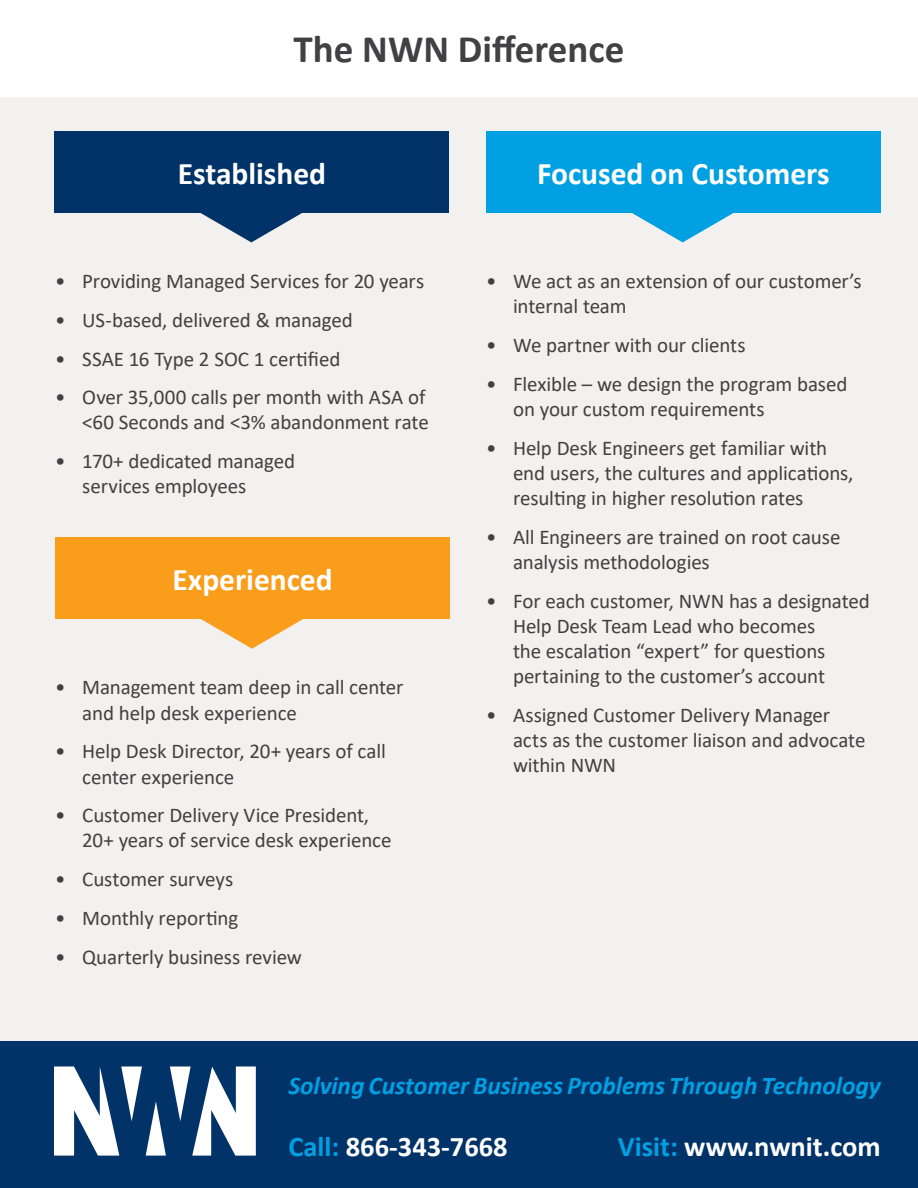
<style>
.page{position:relative;width:918px;height:1188px;background:#f3f1ef}
.page>*{position:absolute;margin:0;border:0;box-sizing:border-box;transform-origin:0 0}
.t1{font:700 39px "Calibri";color:#414042}
.t2{font:700 31.5px "Calibri";color:#fff}
.t3{font:700 28.5px "Calibri";color:#fff}
.t4{font:italic 700 25.5px "Calibri";letter-spacing:-.005em;color:#00a0e3}
.t5{font:21px/25.2px "Calibri";letter-spacing:-.005em;color:#414042}
.s1{color:#00a0e3}
</style>
<div class="page">
<div style="left:0;top:0;width:918px;height:96px;background:#fff"></div>
<div style="left:55px;top:131px;width:394px;height:82px;background:#023368"></div>
<svg style="left:201px;top:213px;width:101px;height:29px"></svg>
<div style="left:486px;top:131px;width:395px;height:82px;background:#00a0e3"></div>
<svg style="left:632px;top:213px;width:102px;height:29px"></svg>
<div style="left:55px;top:538px;width:395px;height:81px;background:#f99d1b"></div>
<svg style="left:201px;top:619px;width:102px;height:30px"></svg>
<div style="left:0;top:1042px;width:918px;height:146px;background:#023368"></div>
<svg style="left:54px;top:1066px;width:202px;height:90px"></svg>
<h1 class="t1" style="left:294px;top:21px;width:332px">The NWN Difference</h1>
<h2 class="t2" style="left:178px;top:151px;width:150px">Established</h2>
<p class="t5" style="left:55px;top:268px;width:371px">• Providing Managed Services for 20 years</p>
<p class="t5" style="left:55px;top:307px;width:299px">• US-based, delivered &amp; managed</p>
<p class="t5" style="left:55px;top:345px;width:287px">• SSAE 16 Type 2 SOC 1 certified</p>
<p class="t5" style="left:55px;top:384px;width:375px;text-align:right">• Over 35,000 calls per month with ASA of &lt;60 Seconds and &lt;3% abandonment rate</p>
<p class="t5" style="left:82px;top:448px;width:214px;text-indent:-27px">• 170+ dedicated managed services employees</p>
<h2 class="t2" style="left:173px;top:558px;width:162px">Experienced</h2>
<p class="t5" style="left:82px;top:674px;width:323px;text-indent:-27px">• Management team deep in call center and help desk experience</p>
<p class="t5" style="left:82px;top:738px;width:305px;text-indent:-27px">• Help Desk Director, 20+ years of call center experience</p>
<p class="t5" style="left:82px;top:802px;width:311px;text-indent:-27px">• Customer Delivery Vice President,<br>20+ years of service desk experience</p>
<p class="t5" style="left:55px;top:866px;width:179px">• Customer surveys</p>
<p class="t5" style="left:55px;top:905px;width:185px">• Monthly reporting</p>
<p class="t5" style="left:55px;top:943px;width:248px">• Quarterly business review</p>
<h2 class="t2" style="left:537px;top:151px;width:294px">Focused on Customers</h2>
<p class="t5" style="left:513px;top:268px;width:350px;text-indent:-27px">• We act as an extension of our customer’s internal team</p>
<p class="t5" style="left:486px;top:332px;width:261px">• We partner with our clients</p>
<p class="t5" style="left:513px;top:371px;width:336px;text-indent:-27px">• Flexible – we design the program based on your custom requirements</p>
<p class="t5" style="left:513px;top:435px;width:342px;text-indent:-27px">• Help Desk Engineers get familiar with end users, the cultures and applications, resulting in higher resolution rates</p>
<p class="t5" style="left:513px;top:524px;width:329px;text-indent:-27px">• All Engineers are trained on root cause analysis methodologies</p>
<p class="t5" style="left:513px;top:588px;width:358px;text-indent:-27px">• For each customer, NWN has a designated Help Desk Team Lead who becomes<br>the escalation “expert” for questions pertaining to the customer’s account</p>
<p class="t5" style="left:513px;top:702px;width:354px;text-indent:-27px">• Assigned Customer Delivery Manager acts as the customer liaison and advocate within NWN</p>
<p class="t4" style="left:288px;top:1067px;width:594px">Solving Customer Business Problems Through Technology</p>
<h3 class="t3" style="left:618px;top:1126px;width:264px"><span class="s1">Visit:</span> www.nwnit.com</h3>
<h3 class="t3" style="left:288px;top:1126px;width:221px"><span class="s1">Call:</span> 866-343-7668</h3>
</div>
